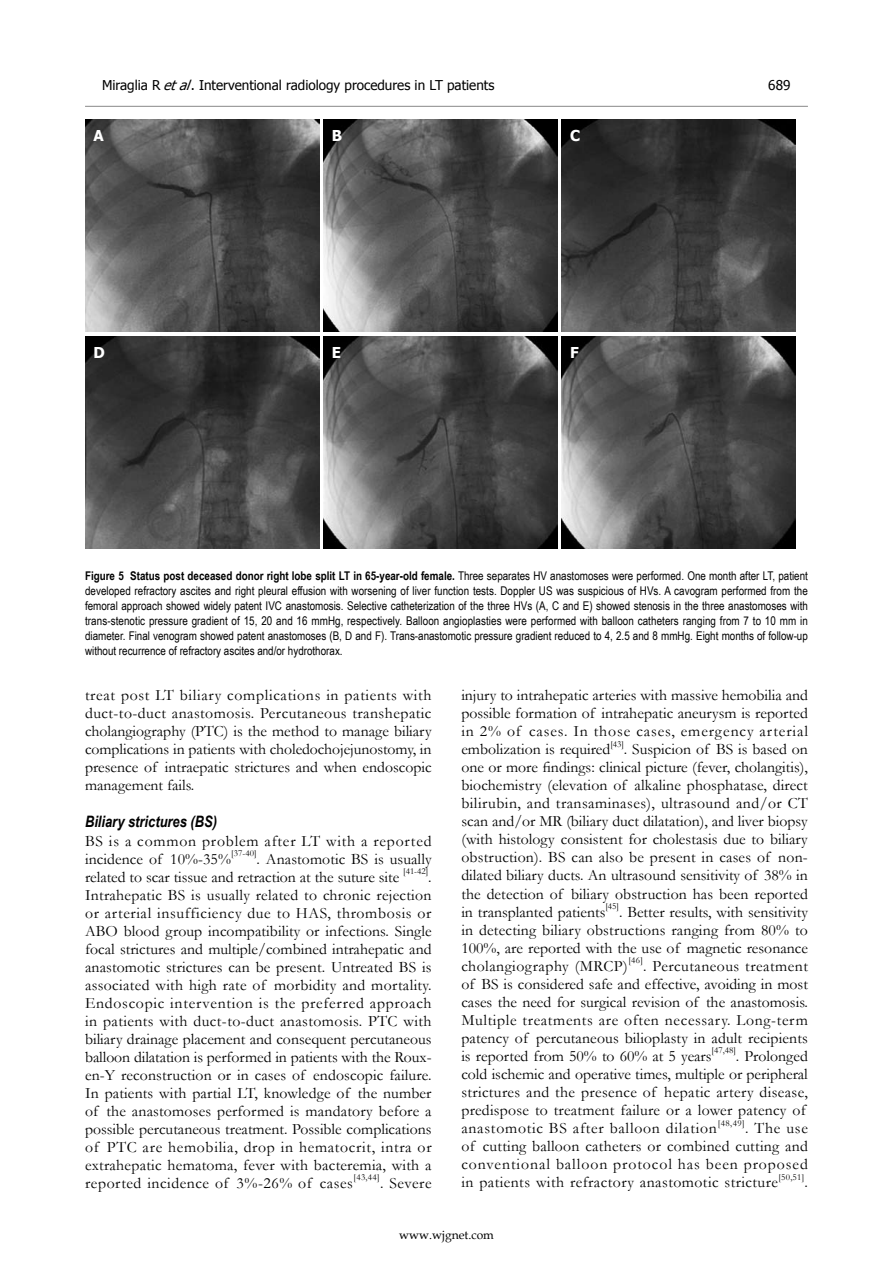
<style>
.page{position:relative;width:893px;height:1263px;background:#fff}
.page>*{position:absolute;margin:0;border:0;box-sizing:border-box;transform-origin:0 0}
.t1{font:15.75px/18px "Garamond";letter-spacing:.01em;color:#000;text-align:justify}
.t2{font:15.75px/18px "Garamond";letter-spacing:.05em;color:#000}
.t3{font:italic 700 15.75px "Arial Narrow";color:#000}
.t4{font:700 15px "Tahoma";color:#fff}
.t5{font:13.5px "Tahoma";color:#000}
.t6{font:12px/15px "Arial Narrow";color:#000;text-align:justify}
.t7{font:12px "Book Antiqua";color:#000}
.t8{font:9.15px "Garamond";letter-spacing:.005em;color:#000}
.s1{font-style:italic}
.s2{font-weight:700}
</style>
<div class="page">
<hr style="left:85px;top:106px;width:723px;height:1px;background:#898989">
<img style="left:85px;top:119px;width:234px;height:212px">
<img style="left:323px;top:119px;width:234px;height:212px">
<img style="left:562px;top:119px;width:234px;height:212px">
<img style="left:323px;top:336px;width:234px;height:212px">
<img style="left:85px;top:336px;width:234px;height:213px">
<img style="left:562px;top:336px;width:234px;height:212px">
<p class="t5" style="left:102px;top:76px;width:394px">Miraglia R <span class="s1">etal</span>. Interventional radiology procedures in LT patients</p>
<p class="t5" style="left:768px;top:76px;width:24px">689</p>
<p class="t4" style="left:94px;top:125px;width:12px">A</p>
<p class="t4" style="left:332px;top:125px;width:12px">B</p>
<p class="t4" style="left:570px;top:125px;width:12px">C</p>
<p class="t4" style="left:94px;top:342px;width:13px">D</p>
<p class="t4" style="left:332px;top:342px;width:11px">E</p>
<p class="t4" style="left:570px;top:342px;width:10px">F</p>
<p class="t6" style="left:85px;top:568px;width:724px"><span class="s2">Figure 5 Status post deceased donor right lobe split LT in 65-year-old female.</span> Three separates HV anastomoses were performed. One month after LT, patient developed refractory ascites and right pleural effusion with worsening of liver function tests. Doppler US was suspicious of HVs. A cavogram performed from the femoral approach showed widely patent IVC anastomosis. Selective catheterization of the three HVs (A, C and E) showed stenosis in the three anastomoses with trans-stenotic pressure gradient of 15, 20 and 16 mmHg, respectively. Balloon angioplasties were performed with balloon catheters ranging from 7 to 10 mm in diameter. Final venogram showed patent anastomoses (B, D and F). Trans-anastomotic pressure gradient reduced to 4, 2.5 and 8 mmHg. Eight months of follow-up without recurrence of refractory ascites and/or hydrothorax.</p>
<p class="t1" style="left:85px;top:686px;width:348px">treat post LT biliary complications in patients with duct-to-duct anastomosis. Percutaneous transhepatic cholangiography (PTC) is the method to manage biliary complications in patients with choledochojejunostomy, in presence of intraepatic strictures and when endoscopic management fails.</p>
<p class="t3" style="left:85px;top:810px;width:134px">Biliary strictures (BS)</p>
<p class="t2" style="left:85px;top:831px;width:348px">BS is a common problem after LT with a reported incidence of 10%-35%</p>
<p class="t8" style="left:231px;top:847px;width:27px">[37-40]</p>
<p class="t1" style="left:85px;top:849px;width:348px;text-indent:172px">. Anastomotic BS is usually related to scar tissue and retraction at the suture site</p>
<p class="t8" style="left:403px;top:865px;width:26px">[41-42]</p>
<p class="t1" style="left:85px;top:867px;width:348px;text-indent:343px">.<br>Intrahepatic BS is usually related to chronic rejection or arterial insufficiency due to HAS, thrombosis or ABO blood group incompatibility or infections. Single focal strictures and multiple/combined intrahepatic and anastomotic strictures can be present. Untreated BS is associated with high rate of morbidity and mortality.<br>Endoscopic intervention is the preferred approach in patients with duct-to-duct anastomosis. PTC with biliary drainage placement and consequent percutaneous balloon dilatation is performed in patients with the Roux&shy;en-Y reconstruction or in cases of endoscopic failure.<br>In patients with partial LT, knowledge of the number of the anastomoses performed is mandatory before a possible percutaneous treatment. Possible complications of PTC are hemobilia, drop in hematocrit, intra or extrahepatic hematoma, fever with bacteremia, with a reported incidence of 3%-26% of cases</p>
<p class="t8" style="left:354px;top:1171px;width:28px">[43,44]</p>
<p class="t1" style="left:380px;top:1173px;width:53px">. Severe</p>
<p class="t1" style="left:461px;top:686px;width:348px">injury to intrahepatic arteries with massive hemobilia and possible formation of intrahepatic aneurysm is reported in 2% of cases. In those cases, emergency arterial embolization is required</p>
<p class="t8" style="left:610px;top:737px;width:15px">[43]</p>
<p class="t1" style="left:461px;top:740px;width:348px;text-indent:163px">. Suspicion of BS is based on one or more findings: clinical picture (fever, cholangitis), biochemistry (elevation of alkaline phosphatase, direct bilirubin, and transaminases), ultrasound and/or CT scan and/or MR (biliary duct dilatation), and liver biopsy (with histology consistent for cholestasis due to biliary obstruction). BS can also be present in cases of non&shy;dilated biliary ducts. An ultrasound sensitivity of 38% in the detection of biliary obstruction has been reported in transplanted patients</p>
<p class="t8" style="left:605px;top:900px;width:15px">[45]</p>
<p class="t1" style="left:461px;top:902px;width:348px;text-indent:158px">. Better results, with sensitivity in detecting biliary obstructions ranging from 80% to 100%, are reported with the use of magnetic resonance cholangiography (MRCP)</p>
<p class="t8" style="left:628px;top:954px;width:16px">[46]</p>
<p class="t1" style="left:461px;top:956px;width:348px;text-indent:182px">. Percutaneous treatment of BS is considered safe and effective, avoiding in most cases the need for surgical revision of the anastomosis.<br>Multiple treatments are often necessary. Long-term patency of percutaneous bilioplasty in adult recipients is reported from 50% to 60% at 5 years</p>
<p class="t8" style="left:712px;top:1044px;width:26px">[47,48]</p>
<p class="t1" style="left:461px;top:1046px;width:348px;text-align:left;text-indent:274px">. Prolonged cold ischemic and operative times, multiple or peripheral strictures and the presence of hepatic artery disease, predispose to treatment failure or a lower patency of anastomotic BS after balloon dilation</p>
<p class="t8" style="left:718px;top:1116px;width:28px">[48,49]</p>
<p class="t1" style="left:461px;top:1119px;width:348px;text-indent:284px">. The use of cutting balloon catheters or combined cutting and conventional balloon protocol has been proposed in patients with refractory anastomotic stricture</p>
<p class="t8" style="left:778px;top:1171px;width:27px">[50,51]</p>
<p class="t1" style="left:804px;top:1173px;width:5px">.</p>
<p class="t7" style="left:399px;top:1226px;width:96px">www.wjgnet.com</p>
</div>
